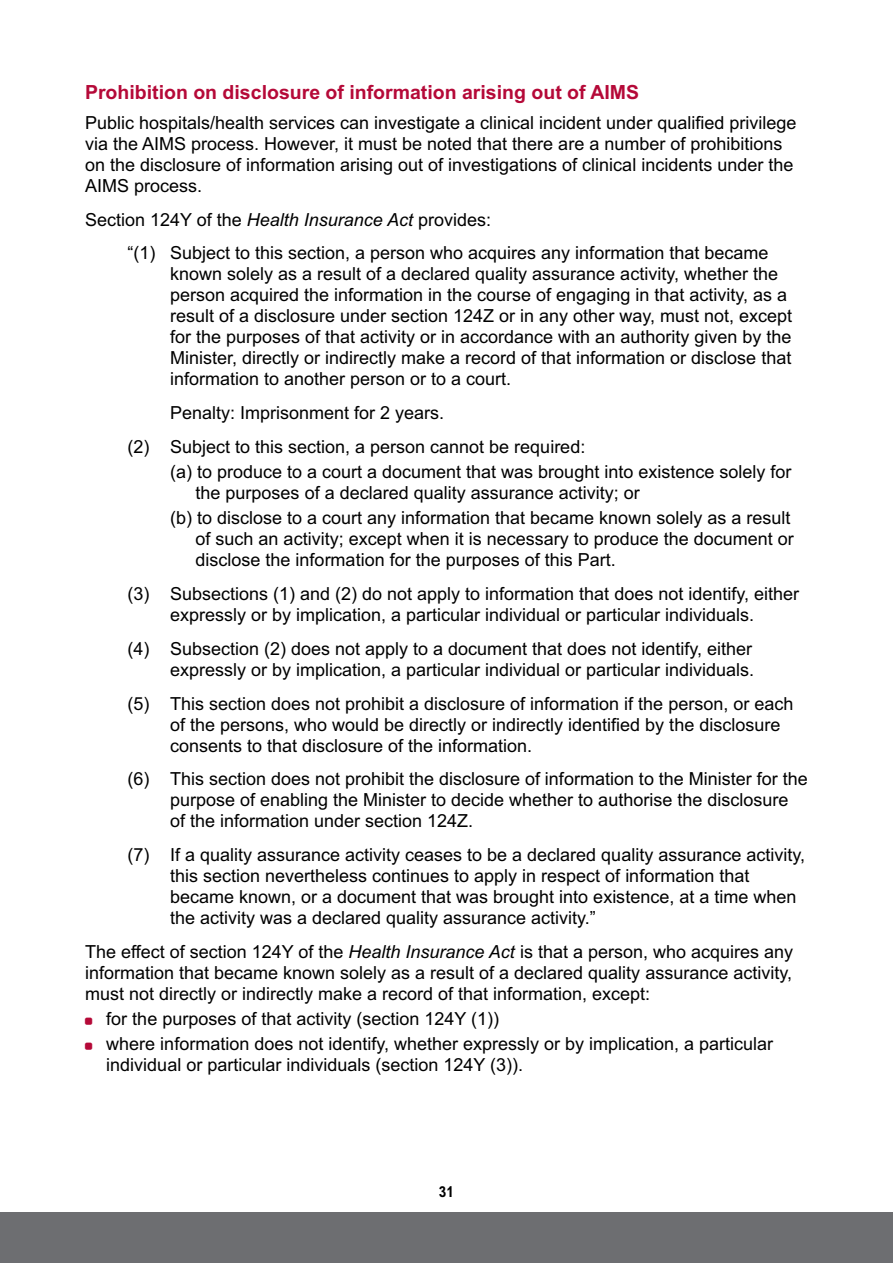
<style>
.page{position:relative;width:893px;height:1263px;background:#fff}
.page>*{position:absolute;margin:0;border:0;box-sizing:border-box;transform-origin:0 0}
.t1{font:700 19.5px "Arial";color:#b50938}
.t2{font:18px/21px "Arial";color:#000}
.t3{font:700 condensed 15px "Arial MT Std";color:#000}
.s1{font-style:italic}
</style>
<div class="page">
<div style="left:0;top:1212px;width:893px;height:51px;background:#6d6e71"></div>
<p class="t1" style="left:85px;top:82px;width:556px">Prohibition on disclosure of information arising out of AIMS</p>
<p class="t2" style="left:85px;top:112px;width:713px">Public hospitals/health services can investigate a clinical incident under qualified privilege via the AIMS process. However, it must be noted that there are a number of prohibitions on the disclosure of information arising out of investigations of clinical incidents under the AIMS process.</p>
<p class="t2" style="left:128px;top:202px;width:642px;line-height:33.8px;text-indent:-43px">Section 124Y of the <span class="s1">Health Insurance Act</span> provides:<br>“(1) Subject to this section, a person who acquires any information that became</p>
<p class="t2" style="left:170px;top:264px;width:623px">known solely as a result of a declared quality assurance activity, whether the person acquired the information in the course of engaging in that activity, as a result of a disclosure under section 124Z or in any other way, must not, except for the purposes of that activity or in accordance with an authority given by the Minister, directly or indirectly make a record of that information or disclose that information to another person or to a court.</p>
<p class="t2" style="left:128px;top:396px;width:459px;line-height:33.8px;text-indent:43px">Penalty: Imprisonment for 2 years.<br>(2) Subject to this section, a person cannot be required:</p>
<p class="t2" style="left:196px;top:461px;width:597px;text-indent:-26px">(a) to produce to a court a document that was brought into existence solely for the purposes of a declared quality assurance activity; or</p>
<p class="t2" style="left:196px;top:508px;width:600px;text-indent:-26px">(b) to disclose to a court any information that became known solely as a result of such an activity; except when it is necessary to produce the document or disclose the information for the purposes of this Part.</p>
<p class="t2" style="left:128px;top:583px;width:673px;text-align:center">(3) Subsections (1) and (2) do not apply to information that does not identify, either expressly or by implication, a particular individual or particular individuals.</p>
<p class="t2" style="left:128px;top:638px;width:628px;text-align:right">(4) Subsection (2) does not apply to a document that does not identify, either expressly or by implication, a particular individual or particular individuals.</p>
<p class="t2" style="left:170px;top:693px;width:625px;text-indent:-43px">(5) This section does not prohibit a disclosure of information if the person, or each of the persons, who would be directly or indirectly identified by the disclosure consents to that disclosure of the information.</p>
<p class="t2" style="left:170px;top:769px;width:639px;text-indent:-43px">(6) This section does not prohibit the disclosure of information to the Minister for the purpose of enabling the Minister to decide whether to authorise the disclosure of the information under section 124Z.</p>
<p class="t2" style="left:170px;top:844px;width:636px;text-indent:-43px">(7) If a quality assurance activity ceases to be a declared quality assurance activity, this section nevertheless continues to apply in respect of information that became known, or a document that was brought into existence, at a time when the activity was a declared quality assurance activity.”</p>
<p class="t2" style="left:85px;top:941px;width:710px;text-align:justify">The effect of section 124Y of the <span class="s1">Health Insurance Act</span> is that a person, who acquires any information that became known solely as a result of a declared quality assurance activity, must not directly or indirectly make a record of that information, except:</p>
<p class="t2" style="left:106px;top:1006px;width:668px;line-height:25.2px">for the purposes of that activity (section 124Y (1))<br>where information does not identify, whether expressly or by implication, a particular</p>
<p class="t2" style="left:106px;top:1055px;width:418px">individual or particular individuals (section 124Y (3)).</p>
<p class="t3" style="left:439px;top:1183px;width:16px">31</p>
</div>
